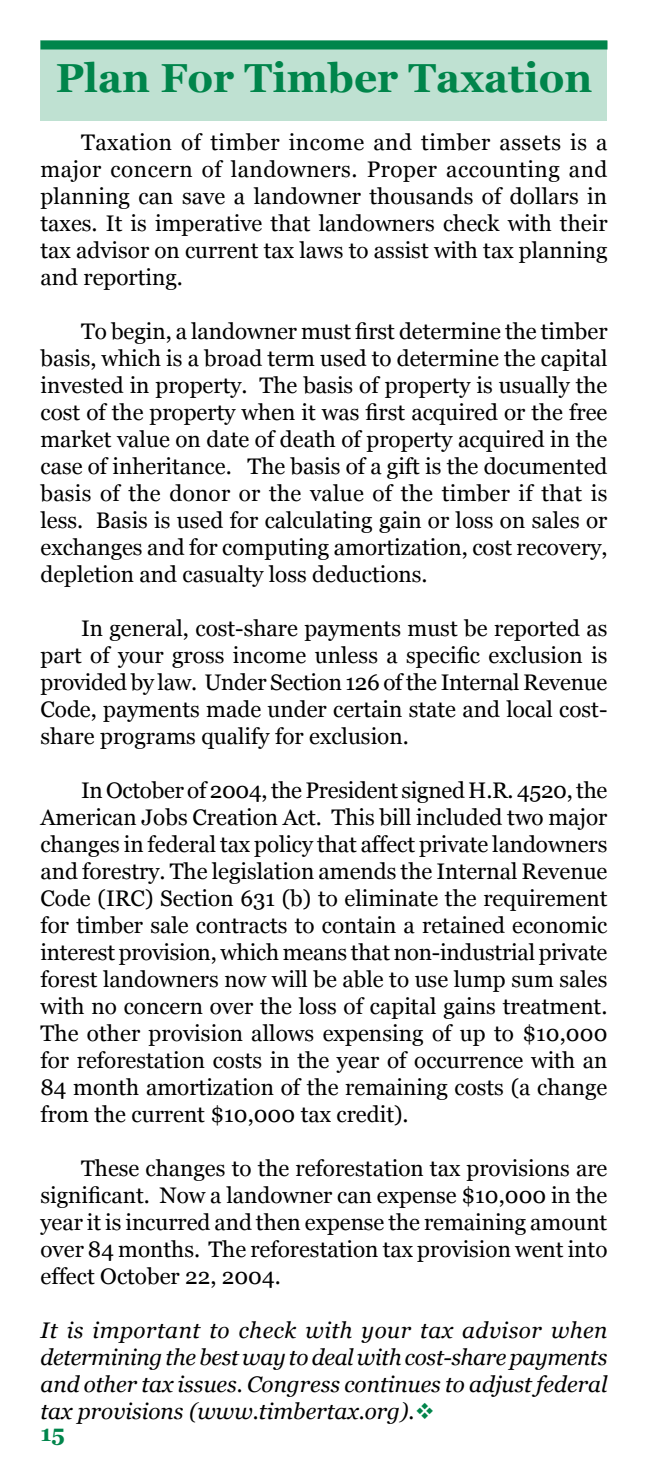
<style>
.page{position:relative;width:648px;height:1458px;background:#fff}
.page>*{position:absolute;margin:0;border:0;box-sizing:border-box;transform-origin:0 0}
.t1{font:700 40.5px "Georgia";color:#00854b}
.t2{font:22.5px/27px "Georgia";color:#000;text-align:justify}
.t3{font:italic 22.5px/27px "Georgia";color:#000;text-align:justify}
.t4{font:700 22.5px "Georgia";color:#00854b}
.s1{color:#00854b}
</style>
<div class="page">
<div style="left:40px;top:40px;width:568px;height:82px;background:#bfe1d2"></div>
<div style="left:40px;top:40px;width:568px;height:10px;background:#00854b"></div>
<h1 class="t1" style="left:56px;top:55px;width:538px">Plan For Timber Taxation</h1>
<p class="t2" style="left:40px;top:129px;width:569px;text-indent:40px">Taxation of timber income and timber assets is a major concern of landowners. Proper accounting and planning can save a landowner thousands of dollars in taxes. It is imperative that landowners check with their tax advisor on current tax laws to assist with tax planning and reporting.</p>
<p class="t2" style="left:40px;top:318px;width:569px;text-indent:40px">To begin, a landowner must first determine the timber basis, which is a broad term used to determine the capital invested in property. The basis of property is usually the cost of the property when it was first acquired or the free market value on date of death of property acquired in the case of inheritance. The basis of a gift is the documented basis of the donor or the value of the timber if that is less. Basis is used for calculating gain or loss on sales or exchanges and for computing amortization, cost recovery, depletion and casualty loss deductions.</p>
<p class="t2" style="left:40px;top:615px;width:569px;text-indent:40px">In general, cost-share payments must be reported as part of your gross income unless a specific exclusion is provided by law. Under Section 126 of the Internal Revenue Code, payments made under certain state and local cost&shy;share programs qualify for exclusion.</p>
<p class="t2" style="left:40px;top:777px;width:569px;text-indent:40px">In October of 2004, the President signed H.R. 4520, the American Jobs Creation Act. This bill included two major changes in federal tax policy that affect private landowners and forestry. The legislation amends the Internal Revenue Code (IRC) Section 631 (b) to eliminate the requirement for timber sale contracts to contain a retained economic interest provision, which means that non-industrial private forest landowners now will be able to use lump sum sales with no concern over the loss of capital gains treatment.<br>The other provision allows expensing of up to $10,000 for reforestation costs in the year of occurrence with an 84 month amortization of the remaining costs (a change from the current $10,000 tax credit).</p>
<p class="t2" style="left:40px;top:1155px;width:568px;text-indent:40px">These changes to the reforestation tax provisions are significant. Now a landowner can expense $10,000 in the year it is incurred and then expense the remaining amount over 84 months. The reforestation tax provision went into effect October 22, 2004.</p>
<p class="t3" style="left:40px;top:1317px;width:569px">It is important to check with your tax advisor when determining the best way to deal with cost-share payments and other tax issues. Congress continues to adjust federal tax provisions (www.timbertax.org).<span class="s1">❖</span></p>
<p class="t4" style="left:40px;top:1420px;width:26px">15</p>
</div>
